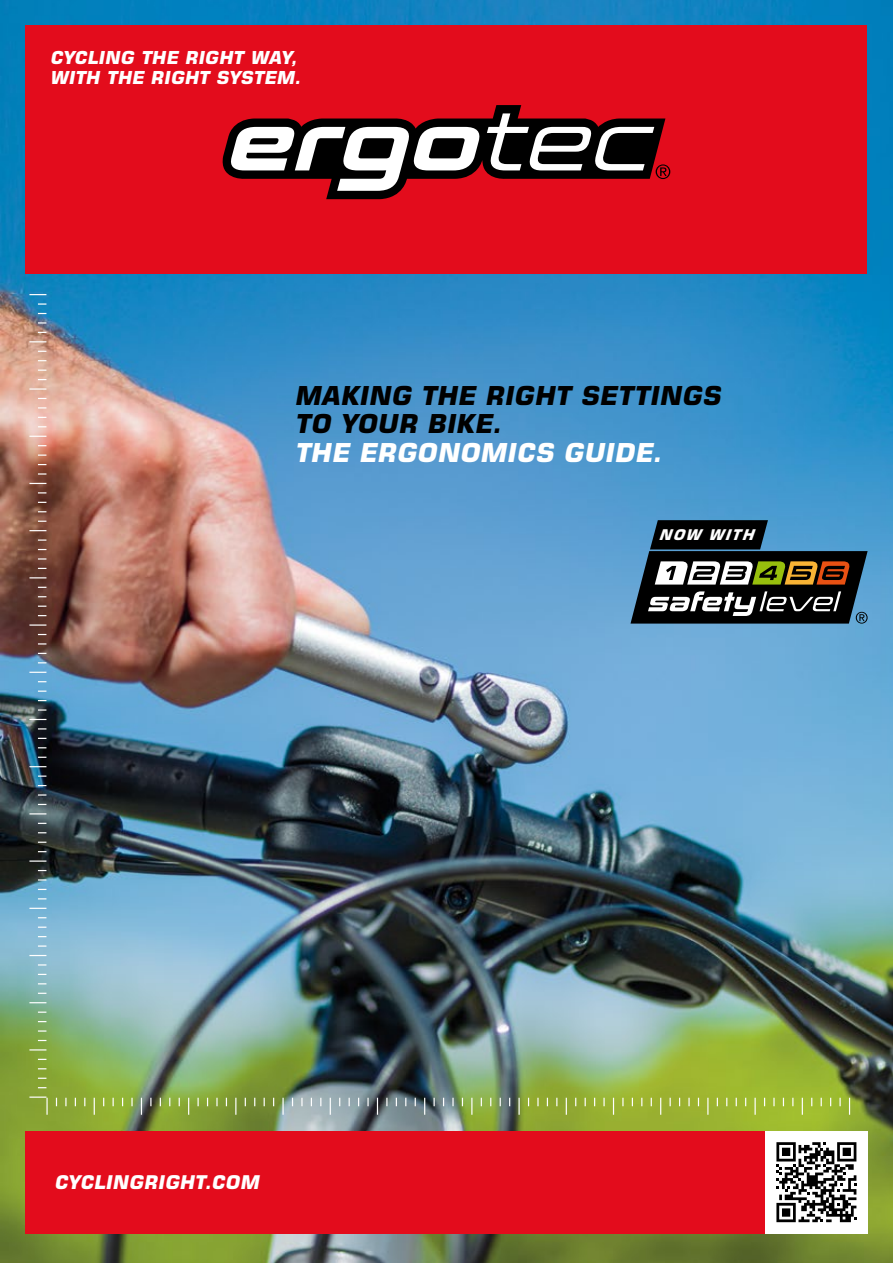
<style>
.page{position:relative;width:893px;height:1263px;background:#fff}
.page>*{position:absolute;margin:0;border:0;box-sizing:border-box;transform-origin:0 0}
.t1{font:italic 700 26.25px/28px "Eurostile LT Pro";letter-spacing:.02em;color:#000}
.t2{font:italic 700 26.25px "Eurostile LT Pro";letter-spacing:.02em;color:#fff}
.t3{font:italic 700 19.05px "Eurostile LT Pro";letter-spacing:.02em;color:#fff}
.t4{font:italic 700 18px/19.5px "Eurostile LT Pro";letter-spacing:.005em;color:#fff}
.t5{font:italic 700 14.85px "Eurostile LT Pro";color:#fff}
</style>
<div class="page">
<img style="left:0;top:0;width:893px;height:1263px">
<div style="left:26px;top:26px;width:841px;height:248px;background:#e30c1c"></div>
<svg style="left:223px;top:105px;width:447px;height:94px"></svg>
<svg style="left:38px;top:558px;width:8px;height:2px"></svg>
<svg style="left:38px;top:539px;width:8px;height:2px"></svg>
<svg style="left:38px;top:473px;width:8px;height:2px"></svg>
<svg style="left:38px;top:454px;width:8px;height:2px"></svg>
<svg style="left:38px;top:322px;width:8px;height:2px"></svg>
<svg style="left:38px;top:303px;width:8px;height:2px"></svg>
<svg style="left:38px;top:709px;width:8px;height:2px"></svg>
<svg style="left:38px;top:690px;width:8px;height:2px"></svg>
<svg style="left:29px;top:577px;width:17px;height:1px"></svg>
<svg style="left:29px;top:530px;width:17px;height:1px"></svg>
<svg style="left:29px;top:483px;width:17px;height:1px"></svg>
<svg style="left:29px;top:436px;width:17px;height:1px"></svg>
<svg style="left:29px;top:388px;width:17px;height:2px"></svg>
<svg style="left:29px;top:341px;width:17px;height:1px"></svg>
<svg style="left:29px;top:294px;width:17px;height:1px"></svg>
<svg style="left:29px;top:624px;width:17px;height:2px"></svg>
<svg style="left:29px;top:719px;width:17px;height:1px"></svg>
<svg style="left:29px;top:672px;width:17px;height:1px"></svg>
<svg style="left:38px;top:794px;width:8px;height:2px"></svg>
<svg style="left:38px;top:775px;width:8px;height:2px"></svg>
<svg style="left:38px;top:945px;width:8px;height:2px"></svg>
<svg style="left:38px;top:926px;width:8px;height:2px"></svg>
<svg style="left:38px;top:1030px;width:8px;height:2px"></svg>
<svg style="left:38px;top:1011px;width:8px;height:2px"></svg>
<svg style="left:29px;top:908px;width:17px;height:1px"></svg>
<svg style="left:29px;top:860px;width:17px;height:2px"></svg>
<svg style="left:29px;top:813px;width:17px;height:1px"></svg>
<svg style="left:29px;top:766px;width:17px;height:1px"></svg>
<svg style="left:29px;top:955px;width:17px;height:1px"></svg>
<svg style="left:29px;top:1049px;width:17px;height:1px"></svg>
<svg style="left:29px;top:1002px;width:17px;height:1px"></svg>
<svg style="left:29px;top:1096px;width:17px;height:2px"></svg>
<svg style="left:367px;top:1098px;width:2px;height:8px"></svg>
<svg style="left:688px;top:1098px;width:2px;height:8px"></svg>
<svg style="left:622px;top:1098px;width:2px;height:8px"></svg>
<svg style="left:603px;top:1098px;width:2px;height:8px"></svg>
<svg style="left:537px;top:1098px;width:2px;height:8px"></svg>
<svg style="left:452px;top:1098px;width:2px;height:8px"></svg>
<svg style="left:386px;top:1098px;width:2px;height:8px"></svg>
<svg style="left:839px;top:1098px;width:2px;height:8px"></svg>
<svg style="left:773px;top:1098px;width:2px;height:8px"></svg>
<svg style="left:377px;top:1098px;width:1px;height:17px"></svg>
<svg style="left:330px;top:1098px;width:1px;height:17px"></svg>
<svg style="left:707px;top:1098px;width:1px;height:17px"></svg>
<svg style="left:660px;top:1098px;width:1px;height:17px"></svg>
<svg style="left:613px;top:1098px;width:1px;height:17px"></svg>
<svg style="left:566px;top:1098px;width:1px;height:17px"></svg>
<svg style="left:518px;top:1098px;width:2px;height:17px"></svg>
<svg style="left:471px;top:1098px;width:1px;height:17px"></svg>
<svg style="left:424px;top:1098px;width:1px;height:17px"></svg>
<svg style="left:754px;top:1098px;width:2px;height:17px"></svg>
<svg style="left:849px;top:1098px;width:1px;height:17px"></svg>
<svg style="left:802px;top:1098px;width:1px;height:17px"></svg>
<svg style="left:301px;top:1098px;width:2px;height:8px"></svg>
<svg style="left:216px;top:1098px;width:2px;height:8px"></svg>
<svg style="left:197px;top:1098px;width:2px;height:8px"></svg>
<svg style="left:131px;top:1098px;width:2px;height:8px"></svg>
<svg style="left:65px;top:1098px;width:2px;height:8px"></svg>
<svg style="left:46px;top:1098px;width:2px;height:17px"></svg>
<svg style="left:282px;top:1098px;width:2px;height:17px"></svg>
<svg style="left:235px;top:1098px;width:1px;height:17px"></svg>
<svg style="left:188px;top:1098px;width:1px;height:17px"></svg>
<svg style="left:141px;top:1098px;width:1px;height:17px"></svg>
<svg style="left:94px;top:1098px;width:1px;height:17px"></svg>
<div style="left:26px;top:1131px;width:739px;height:102px;background:#e30c1c"></div>
<div style="left:765px;top:1131px;width:102px;height:102px;background:#fff"></div>
<svg style="left:776px;top:1142px;width:80px;height:80px"></svg>
<svg style="left:630px;top:520px;width:238px;height:104px;background:#3d4b50"></svg>
<p class="t4" style="left:51px;top:48px;width:252px">CYCLING THE RIGHT WAY,<br>WITH THE RIGHT SYSTEM.</p>
<h1 class="t1" style="left:296px;top:382px;width:427px">MAKING THE RIGHT SETTINGS<br>TO YOUR BIKE.</h1>
<h1 class="t2" style="left:296px;top:436px;width:369px">THE ERGONOMICS GUIDE.</h1>
<p class="t3" style="left:56px;top:1170px;width:206px">CYCLINGRIGHT.COM</p>
<p class="t5" style="left:659px;top:526px;width:99px">NOW WITH</p>
</div>
